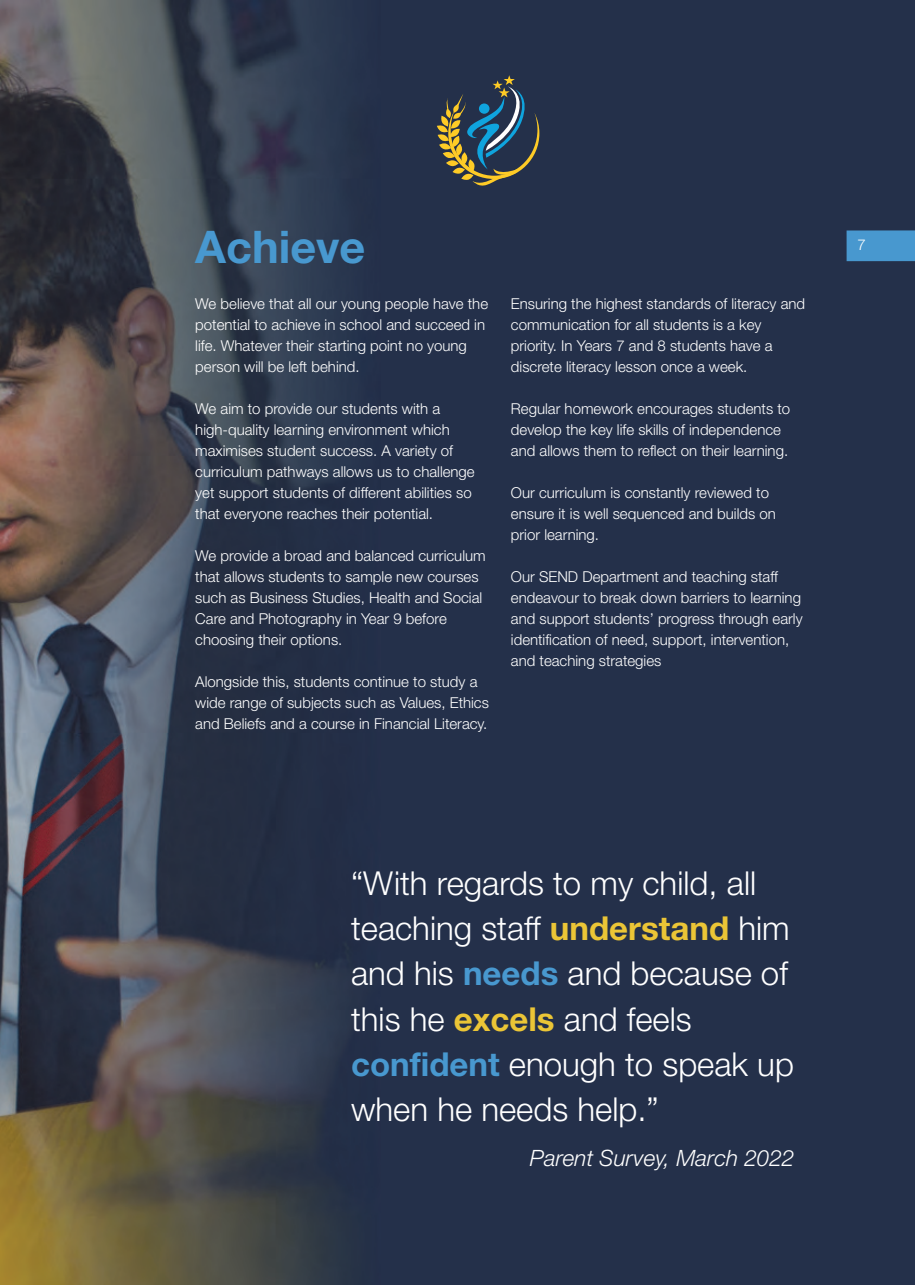
<style>
.page{position:relative;width:915px;height:1285px;background:#fff}
.page>*{position:absolute;margin:0;border:0;box-sizing:border-box;transform-origin:0 0}
.t1{font:700 45px "Helvetica Neue";color:#4898cf}
.t2{font:300 33px/45px "Helvetica Neue";color:#fff}
.t3{font:italic 300 22.5px "Helvetica Neue";color:#fff}
.t4{font:300 15px/21px "Helvetica Neue";color:#fff}
.s1{font-weight:700;color:#ebc536}
.s2{font-weight:700;color:#4898cf}
</style>
<div class="page">
<img style="left:0;top:0;width:381px;height:1284px">
<div style="left:381px;top:0;width:533px;height:1284px;background:#24304a"></div>
<div style="left:846px;top:230px;width:68px;height:31px;background:#4898cf"></div>
<svg style="left:437px;top:75px;width:102px;height:111px"></svg>
<h1 class="t1" style="left:195px;top:231px;width:172px">Achieve</h1>
<p class="t4" style="left:195px;top:294px;width:294px">We believe that all our young people have the potential to achieve in school and succeed in life. Whatever their starting point no young person will be left behind.</p>
<p class="t4" style="left:195px;top:399px;width:281px">We aim to provide our students with a high-quality learning environment which maximises student success. A variety of curriculum pathways allows us to challenge yet support students of different abilities so that everyone reaches their potential.</p>
<p class="t4" style="left:195px;top:546px;width:292px">We provide a broad and balanced curriculum that allows students to sample new courses such as Business Studies, Health and Social Care and Photography in Year 9 before choosing their options.</p>
<p class="t4" style="left:195px;top:672px;width:295px">Alongside this, students continue to study a wide range of subjects such as Values, Ethics and Beliefs and a course in Financial Literacy.</p>
<p class="t4" style="left:511px;top:294px;width:295px">Ensuring the highest standards of literacy and communication for all students is a key priority. In Years 7 and 8 students have a discrete literacy lesson once a week.</p>
<p class="t4" style="left:511px;top:399px;width:280px">Regular homework encourages students to develop the key life skills of independence and allows them to reflect on their learning.</p>
<p class="t4" style="left:511px;top:483px;width:266px">Our curriculum is constantly reviewed to ensure it is well sequenced and builds on prior learning.</p>
<p class="t4" style="left:511px;top:567px;width:293px">Our SEND Department and teaching staff endeavour to break down barriers to learning and support students’ progress through early identification of need, support, intervention, and teaching strategies</p>
<p class="t4" style="left:857px;top:236px;width:10px">7</p>
<h2 class="t2" style="left:351px;top:864px;width:444px">“With regards to my child, all teaching staff <span class="s1">understand</span> him and his <span class="s2">needs</span> and because of this he <span class="s1">excels</span> and feels <span class="s2">confident</span> enough to speak up when he needs help.”</h2>
<h3 class="t3" style="left:529px;top:1149px;width:266px">Parent Survey, March 2022</h3>
</div>
